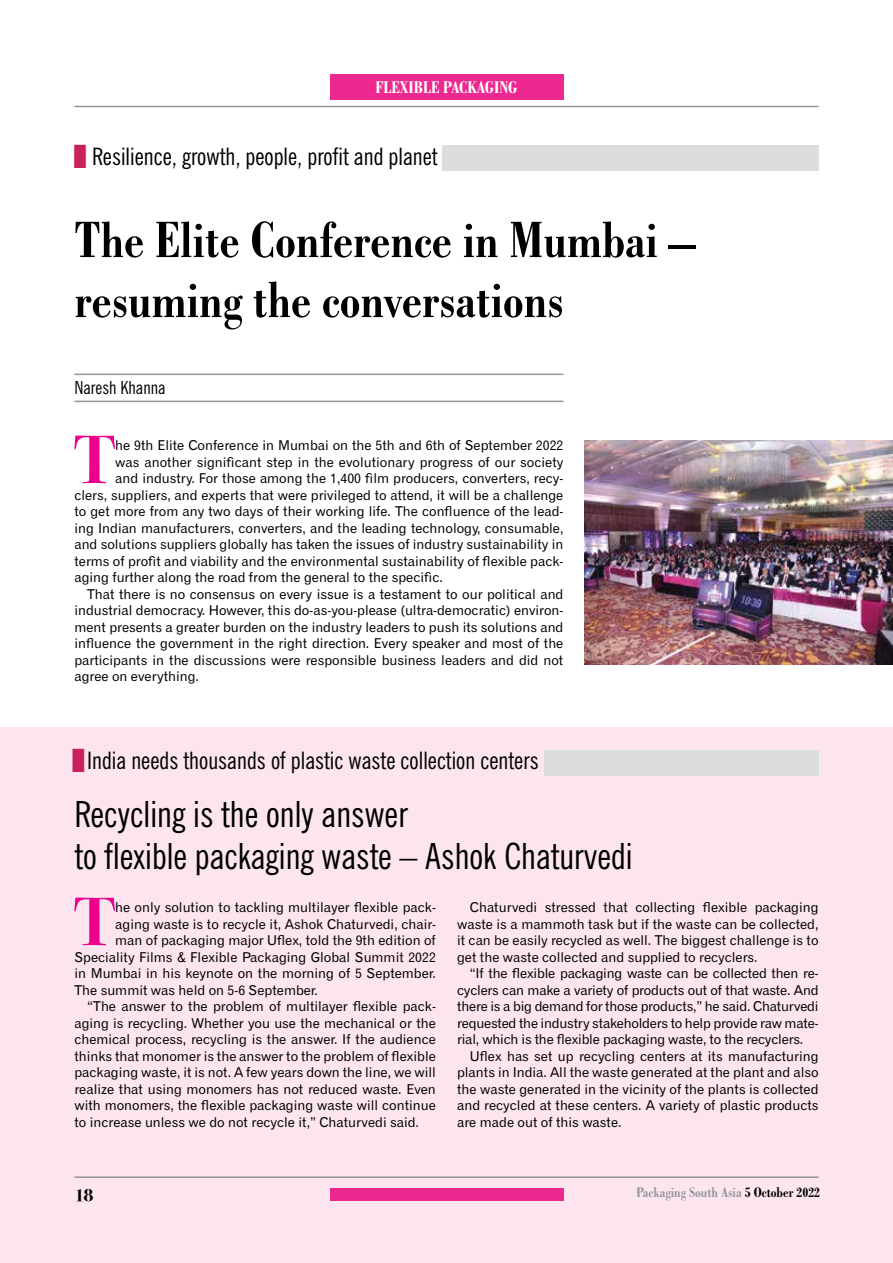
<style>
.page{position:relative;width:893px;height:1263px;background:#fff}
.page>*{position:absolute;margin:0;border:0;box-sizing:border-box;transform-origin:0 0}
.t1{font:700 68.55px "Bodoni Svty Two ITCTT";color:#ec008c}
.t2{font:700 condensed 54px/60px "Bodoni PL";color:#000}
.t3{font:condensed 36px/42px "News Gothic PL";color:#000}
.t4{font:condensed 24px "News Gothic PL";color:#000}
.t5{font:700 condensed 18px "Bodoni PL";color:#fff}
.t6{font:condensed 18px "News Gothic PL";color:#000}
.t7{font:18px "Bodoni Svty Two ITCTT Bold";color:#000}
.t8{font:700 condensed 15px "Bodoni PL";color:#939598}
.t9{font:13.5px/16.5px "Gothic Seven Two Zero PL";color:#000;text-align:justify}
.s1{color:#000}
</style>
<div class="page">
<div style="left:330px;top:74px;width:233px;height:26px;background:#ed2891"></div>
<hr style="left:74px;top:106px;width:745px;height:1px;background:#939598">
<div style="left:0;top:727px;width:893px;height:536px;background:#fce5ef"></div>
<hr style="left:74px;top:1176px;width:745px;height:2px;background:#939598">
<div style="left:330px;top:1188px;width:233px;height:13px;background:#ed2891"></div>
<div style="left:442px;top:145px;width:377px;height:25px;background:#dcddde"></div>
<hr style="left:74px;top:374px;width:489px;height:1px;background:#939598">
<hr style="left:74px;top:401px;width:489px;height:1px;background:#939598">
<div style="left:544px;top:750px;width:274px;height:25px;background:#dcddde"></div>
<img style="left:585px;top:441px;width:308px;height:223px">
<h3 class="t5" style="left:376px;top:76px;width:143px">FLEXIBLE PACKAGING</h3>
<h3 class="t4" style="left:92px;top:142px;width:347px">Resilience, growth, people, profit and planet</h3>
<h2 class="t2" style="left:74px;top:209px;width:623px">The Elite Conference in Mumbai – resuming the conversations</h2>
<h3 class="t6" style="left:74px;top:377px;width:93px">Naresh Khanna</h3>
<h1 class="t1" style="left:74px;top:403px;width:42px">T</h1>
<p class="t9" style="left:115px;top:437px;width:450px">he 9th Elite Conference in Mumbai on the 5th and 6th of September 2022</p>
<p class="t9" style="left:115px;top:453px;width:450px">was another significant step in the evolutionary progress of our society</p>
<p class="t9" style="left:115px;top:470px;width:450px">and industry. For those among the 1,400 film producers, converters, recy-</p>
<p class="t9" style="left:74px;top:486px;width:490px">clers, suppliers, and experts that were privileged to attend, it will be a challenge</p>
<p class="t9" style="left:74px;top:503px;width:490px">to get more from any two days of their working life. The confluence of the lead-</p>
<p class="t9" style="left:74px;top:519px;width:490px">ing Indian manufacturers, converters, and the leading technology, consumable,</p>
<p class="t9" style="left:74px;top:536px;width:490px">and solutions suppliers globally has taken the issues of industry sustainability in</p>
<p class="t9" style="left:74px;top:552px;width:490px">terms of profit and viability and the environmental sustainability of flexible pack-</p>
<p class="t9" style="left:74px;top:569px;width:370px">aging further along the road from the general to the specific.</p>
<p class="t9" style="left:87px;top:585px;width:478px">That there is no consensus on every issue is a testament to our political and</p>
<p class="t9" style="left:74px;top:602px;width:490px">industrial democracy. However, this do-as-you-please (ultra-democratic) environ-</p>
<p class="t9" style="left:74px;top:618px;width:490px">ment presents a greater burden on the industry leaders to push its solutions and</p>
<p class="t9" style="left:74px;top:635px;width:490px">influence the government in the right direction. Every speaker and most of the</p>
<p class="t9" style="left:74px;top:651px;width:490px">participants in the discussions were responsible business leaders and did not</p>
<p class="t9" style="left:74px;top:668px;width:126px">agree on everything.</p>
<h3 class="t4" style="left:87px;top:746px;width:453px">India needs thousands of plastic waste collection centers</h3>
<h3 class="t3" style="left:74px;top:792px;width:560px">Recycling is the only answer<br>to flexible packaging waste – Ashok Chaturvedi</h3>
<h1 class="t1" style="left:74px;top:865px;width:42px">T</h1>
<p class="t9" style="left:115px;top:899px;width:322px">he only solution to tackling multilayer flexible pack-</p>
<p class="t9" style="left:457px;top:899px;width:363px;text-indent:13px">Chaturvedi stressed that collecting flexible packaging waste is a mammoth task but if the waste can be collected, it can be easily recycled as well. The biggest challenge is to get the waste collected and supplied to recyclers.</p>
<p class="t9" style="left:457px;top:965px;width:363px;text-indent:13px">“If the flexible packaging waste can be collected then re&shy;cyclers can make a variety of products out of that waste. And there is a big demand for those products,” he said. Chaturvedi requested the industry stakeholders to help provide raw mate&shy;rial, which is the flexible packaging waste, to the recyclers.</p>
<p class="t9" style="left:457px;top:1047px;width:363px;text-indent:13px">Uflex has set up recycling centers at its manufacturing plants in India. All the waste generated at the plant and also the waste generated in the vicinity of the plants is collected and recycled at these centers. A variety of plastic products are made out of this waste.</p>
<p class="t9" style="left:115px;top:915px;width:322px">aging waste is to recycle it, Ashok Chaturvedi, chair-</p>
<p class="t9" style="left:115px;top:932px;width:322px">man of packaging major Uflex, told the 9th edition of</p>
<p class="t9" style="left:74px;top:948px;width:363px">Speciality Films &amp; Flexible Packaging Global Summit 2022</p>
<p class="t9" style="left:74px;top:965px;width:363px">in Mumbai in his keynote on the morning of 5 September.</p>
<p class="t9" style="left:74px;top:981px;width:245px">The summit was held on 5-6 September.</p>
<p class="t9" style="left:87px;top:998px;width:350px">“The answer to the problem of multilayer flexible pack-</p>
<p class="t9" style="left:74px;top:1014px;width:363px">aging is recycling. Whether you use the mechanical or the</p>
<p class="t9" style="left:74px;top:1031px;width:363px">chemical process, recycling is the answer. If the audience</p>
<p class="t9" style="left:74px;top:1047px;width:363px">thinks that monomer is the answer to the problem of flexible</p>
<p class="t9" style="left:74px;top:1064px;width:363px">packaging waste, it is not. A few years down the line, we will</p>
<p class="t9" style="left:74px;top:1080px;width:363px">realize that using monomers has not reduced waste. Even</p>
<p class="t9" style="left:74px;top:1097px;width:363px">with monomers, the flexible packaging waste will continue</p>
<p class="t9" style="left:74px;top:1113px;width:346px">to increase unless we do not recycle it,” Chaturvedi said.</p>
<h3 class="t7" style="left:74px;top:1184px;width:21px">18</h3>
<p class="t8" style="left:636px;top:1183px;width:185px">Packaging South Asia <span class="s1">5 October 2022</span></p>
</div>
